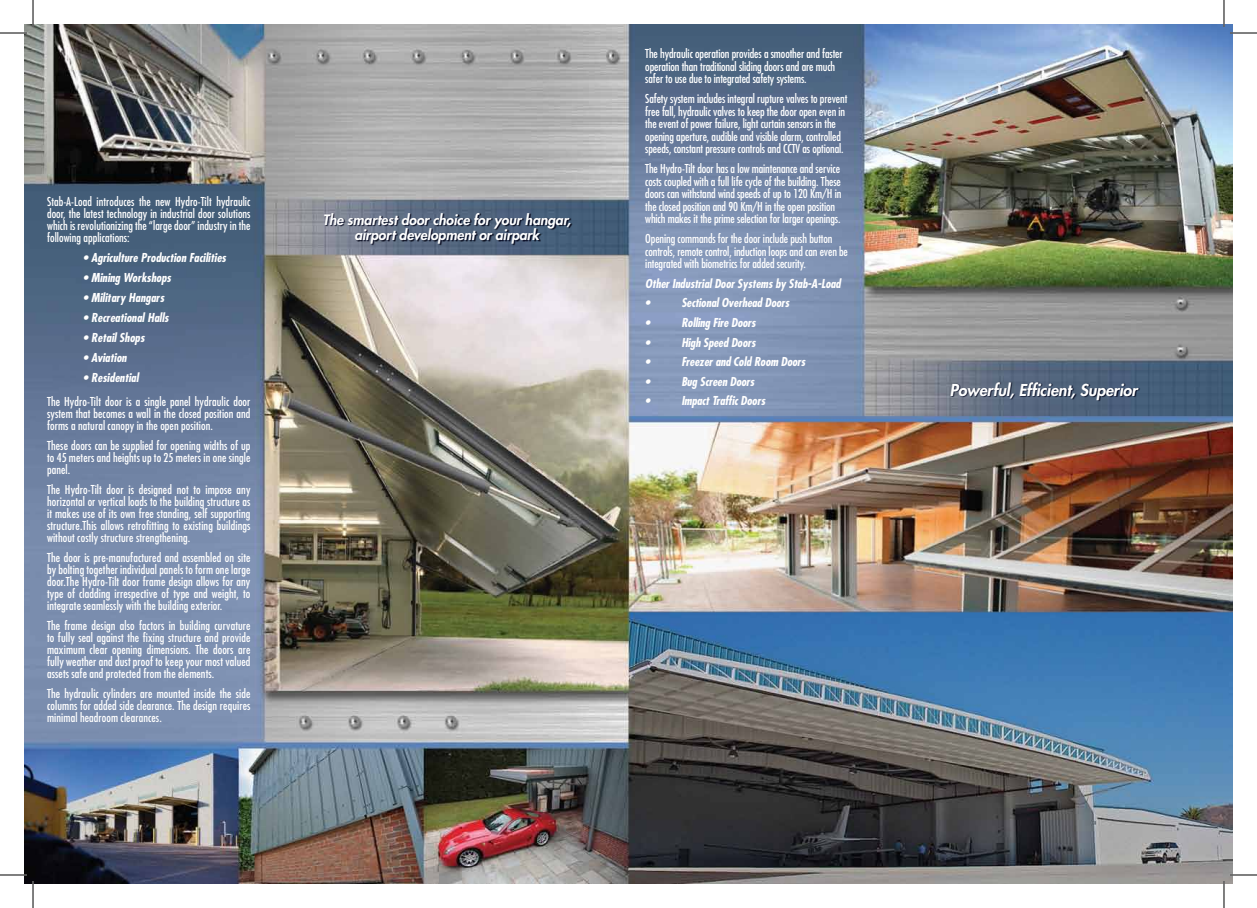
<style>
.page{position:relative;width:1257px;height:908px;background:#fff}
.page>*{position:absolute;margin:0;border:0;box-sizing:border-box;transform-origin:0 0}
.t1{font:italic 800 16px "Futura";letter-spacing:-.01em;color:#fff}
.t2{font:italic 800 14px/15px "Futura";letter-spacing:-.01em;color:#fff;text-align:center}
.t3{font:condensed 12px/12px "Futura";letter-spacing:-.01em;color:#fff;text-align:justify}
.t4{font:italic 700 condensed 12px/19.6px "Futura";letter-spacing:-.01em;color:#fff}
</style>
<div class="page">
<img style="left:24px;top:24px;width:1208px;height:859px">
<img style="left:303px;top:212px;width:289px;height:37px">
<img style="left:864px;top:382px;width:360px;height:20px">
<hr style="left:0;top:32px;width:27px;height:2px;background:#fff">
<hr style="left:1230px;top:32px;width:27px;height:2px;background:#fff">
<hr style="left:0;top:874px;width:27px;height:2px;background:#fff">
<hr style="left:1230px;top:874px;width:27px;height:2px;background:#fff">
<hr style="left:32px;top:0;width:2px;height:27px;background:#fff">
<hr style="left:32px;top:881px;width:2px;height:27px;background:#fff">
<svg style="left:0;top:33px;width:27px;height:1px"></svg>
<svg style="left:1230px;top:33px;width:27px;height:1px"></svg>
<svg style="left:0;top:875px;width:27px;height:1px"></svg>
<svg style="left:1230px;top:875px;width:27px;height:1px"></svg>
<svg style="left:33px;top:0;width:1px;height:27px"></svg>
<svg style="left:33px;top:881px;width:1px;height:27px"></svg>
<svg style="left:1223px;top:0;width:1px;height:27px"></svg>
<svg style="left:1223px;top:881px;width:1px;height:27px"></svg>
<p class="t3" style="left:47px;top:196px;width:205px">Stab-A-Load introduces the new Hydro-Tilt hydraulic door, the latest technology in industrial door solutions which is revolutionizing the “large door” industry in the following applications:</p>
<p class="t4" style="left:83px;top:248px;width:144px">• Agriculture Production Facilities</p>
<p class="t4" style="left:83px;top:268px;width:90px">• Mining Workshops</p>
<p class="t4" style="left:83px;top:288px;width:83px">• Military Hangars</p>
<p class="t4" style="left:83px;top:308px;width:87px">• Recreational Halls</p>
<p class="t4" style="left:83px;top:328px;width:63px">• Retail Shops</p>
<p class="t4" style="left:83px;top:348px;width:45px">• Aviation</p>
<p class="t4" style="left:83px;top:368px;width:57px">• Residential</p>
<p class="t3" style="left:47px;top:396px;width:205px">The Hydro-Tilt door is a single panel hydraulic door system that becomes a wall in the closed position and forms a natural canopy in the open position.</p>
<p class="t3" style="left:47px;top:440px;width:205px">These doors can be supplied for opening widths of up to 45 meters and heights up to 25 meters in one single panel.</p>
<p class="t3" style="left:47px;top:484px;width:205px">The Hydro-Tilt door is designed not to impose any horizontal or vertical loads to the building structure as it makes use of its own free standing, self supporting structure.This allows retrofitting to existing buildings without costly structure strengthening.</p>
<p class="t3" style="left:47px;top:552px;width:205px">The door is pre-manufactured and assembled on site by bolting together individual panels to form one large door.The Hydro-Tilt door frame design allows for any type of cladding irrespective of type and weight, to integrate seamlessly with the building exterior.</p>
<p class="t3" style="left:47px;top:620px;width:205px">The frame design also factors in building curvature to fully seal against the fixing structure and provide maximum clear opening dimensions. The doors are fully weather and dust proof to keep your most valued assets safe and protected from the elements.</p>
<p class="t3" style="left:47px;top:688px;width:205px">The hydraulic cylinders are mounted inside the side columns for added side clearance. The design requires minimal headroom clearances.</p>
<p class="t2" style="left:323px;top:212px;width:249px">The smartest door choice for your hangar, airport development or airpark</p>
<p class="t3" style="left:645px;top:47px;width:199px;line-height:12.6px;text-align:left">The hydraulic operation provides a smoother and faster operation than traditional sliding doors and are much safer to use due to integrated safety systems.</p>
<p class="t3" style="left:645px;top:92px;width:203px;line-height:12.6px;text-align:left">Safety system includes integral rupture valves to prevent free fall, hydraulic valves to keep the door open even in the event of power failure, light curtain sensors in the opening aperture, audible and visible alarm, controlled speeds, constant pressure controls and CCTV as optional.</p>
<p class="t3" style="left:645px;top:162px;width:198px;line-height:12.6px;text-align:left">The Hydro-Tilt door has a low maintenance and service costs coupled with a full life cycle of the building. These doors can withstand wind speeds of up to 120 Km/H in the closed position and 90 Km/H in the open position which makes it the prime selection for larger openings.</p>
<p class="t3" style="left:645px;top:232px;width:204px;line-height:12.6px;text-align:left">Opening commands for the door include push button controls, remote control, induction loops and can even be integrated with biometrics for added security.</p>
<p class="t4" style="left:645px;top:273px;width:197px">Other Industrial Door Systems by Stab-A-Load •</p>
<p class="t4" style="left:681px;top:293px;width:110px">Sectional Overhead Doors</p>
<p class="t4" style="left:645px;top:313px;width:7px">•</p>
<p class="t4" style="left:681px;top:313px;width:76px">Rolling Fire Doors</p>
<p class="t4" style="left:645px;top:332px;width:7px">•</p>
<p class="t4" style="left:681px;top:332px;width:76px">High Speed Doors</p>
<p class="t4" style="left:645px;top:352px;width:7px">•</p>
<p class="t4" style="left:681px;top:352px;width:126px">Freezer and Cold Room Doors</p>
<p class="t4" style="left:645px;top:371px;width:7px">•</p>
<p class="t4" style="left:681px;top:371px;width:75px">Bug Screen Doors</p>
<p class="t4" style="left:645px;top:391px;width:7px">•</p>
<p class="t4" style="left:681px;top:391px;width:85px">Impact Traffic Doors</p>
<h1 class="t1" style="left:950px;top:379px;width:189px">Powerful, Efficient, Superior</h1>
</div>
